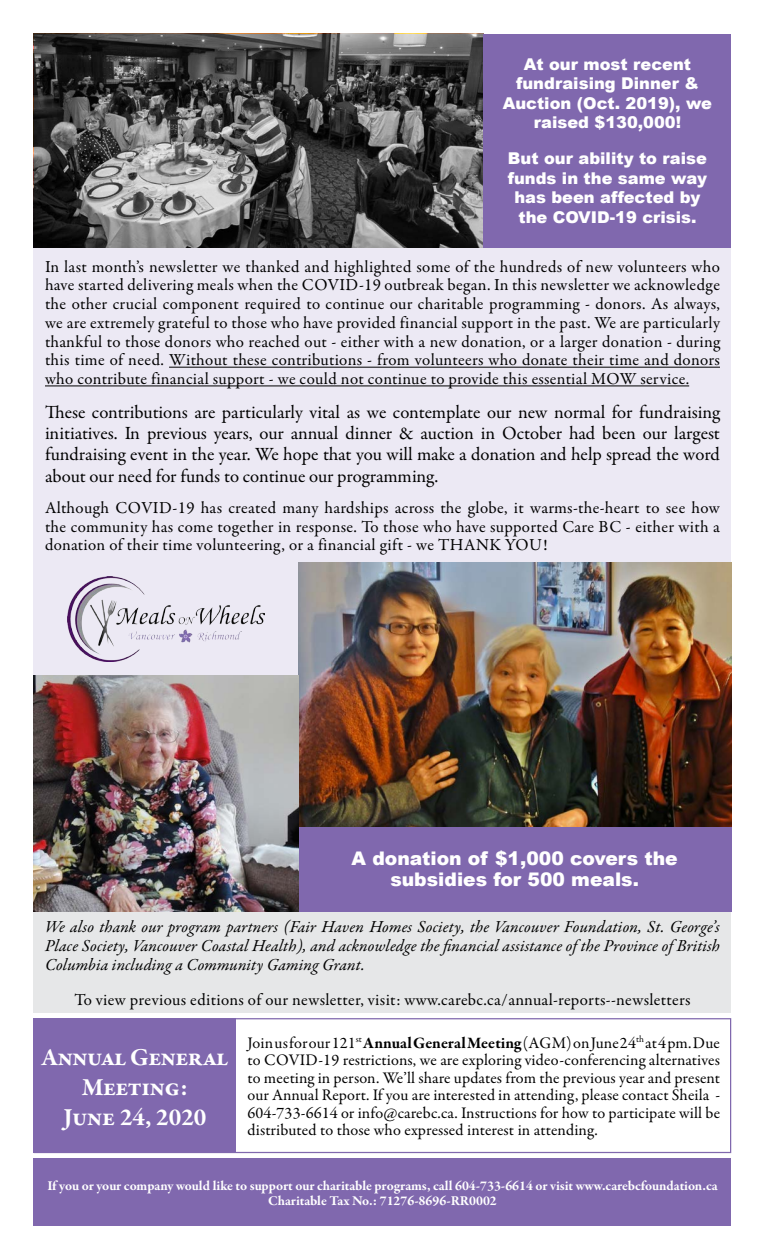
<style>
.page{position:relative;width:765px;height:1260px;background:#fff}
.page>*{position:absolute;margin:0;border:0;box-sizing:border-box;transform-origin:0 0}
.t1{font:700 25px/30px "Garamond Premr Pro";letter-spacing:-.02em;color:#fff;text-align:center}
.t2{font:18.75px/21.2px "Garamond Premr Pro";letter-spacing:-.005em;color:#000;text-align:justify}
.t3{font:900 18.75px/21.2px "Arial";color:#fff;text-align:center}
.t4{font:16.88px/18.8px "Garamond Premr Pro";letter-spacing:.02em;color:#000;text-align:justify}
.t5{font:italic 16.88px/18.8px "Garamond Premr Pro";letter-spacing:.005em;color:#000;text-align:justify}
.t6{font:16.25px/17.5px "Garamond Premr Pro";letter-spacing:.005em;color:#000;text-align:justify}
.t7{font:900 16.25px/19.5px "Arial";color:#fff;text-align:center}
.t8{font:700 13.75px/15px "Garamond Premr Pro";color:#fff;text-align:center}
.s1{font-weight:700}
</style>
<div class="page">
<div style="left:34px;top:900px;width:697px;height:112px;background:#e6e7e8"></div>
<div style="left:34px;top:1018px;width:697px;height:135px;border:1px solid #8068ae"></div>
<div style="left:34px;top:1018px;width:202px;height:135px;background:#8068ae"></div>
<div style="left:34px;top:248px;width:697px;height:663px;background:#ece9f4"></div>
<hr style="left:169px;top:367px;width:551px;height:1px;background:#000">
<hr style="left:45px;top:386px;width:644px;height:1px;background:#000">
<div style="left:34px;top:1159px;width:697px;height:67px;background:#8068ae"></div>
<div style="left:298px;top:827px;width:433px;height:84px;background:#8068ae"></div>
<img style="left:67px;top:576px;width:198px;height:85px">
<svg style="left:34px;top:34px;width:450px;height:214px;background:#525252"></svg>
<div style="left:484px;top:34px;width:247px;height:214px;background:#8068ae"></div>
<img style="left:298px;top:562px;width:433px;height:265px">
<img style="left:34px;top:675px;width:264px;height:236px">
<p class="t7" style="left:503px;top:54px;width:211px">At our most recent fundraising Dinner &amp;<br>Auction (Oct. 2019), we raised $130,000!</p>
<p class="t7" style="left:508px;top:148px;width:201px">But our ability to raise funds in the same way has been affected by the COVID-19 crisis.</p>
<p class="t4" style="left:45px;top:257px;width:677px">In last month’s newsletter we thanked and highlighted some of the hundreds of new volunteers who have started delivering meals when the COVID-19 outbreak began. In this newsletter we acknowledge the other crucial component required to continue our charitable programming - donors. As always, we are extremely grateful to those who have provided financial support in the past. We are particularly thankful to those donors who reached out - either with a new donation, or a larger donation - during this time of need. Without these contributions - from volunteers who donate their time and donors who contribute financial support - we could not continue to provide this essential MOW service.</p>
<p class="t2" style="left:45px;top:402px;width:677px">These contributions are particularly vital as we contemplate our new normal for fundraising initiatives. In previous years, our annual dinner &amp; auction in October had been our largest fundraising event in the year. We hope that you will make a donation and help spread the word about our need for funds to continue our programming.</p>
<p class="t4" style="left:45px;top:499px;width:676px">Although COVID-19 has created many hardships across the globe, it warms-the-heart to see how the community has come together in response. To those who have supported Care BC - either with a donation of their time volunteering, or a financial gift - we THANK YOU!</p>
<p class="t3" style="left:352px;top:847px;width:328px">A donation of $1,000 covers the subsidies for 500 meals.</p>
<p class="t5" style="left:45px;top:919px;width:677px">We also thank our program partners (Fair Haven Homes Society, the Vancouver Foundation, St. George’s Place Society, Vancouver Coastal Health), and acknowledge the financial assistance of the Province of British Columbia including a Community Gaming Grant.</p>
<p class="t4" style="left:74px;top:990px;width:618px">To view previous editions of our newsletter, visit: www.carebc.ca/annual-reports--newsletters</p>
<h1 class="t1" style="left:42px;top:1042px;width:188px">Annual General<br>Meeting:<br>June 24, 2020</h1>
<p class="t6" style="left:247px;top:1034px;width:474px">Join us for our 121<sup>st</sup><span class="s1">Annual General Meeting</span> (AGM) on June 24<sup>th</sup> at 4 pm. Due to COVID-19 restrictions, we are exploring video-conferencing alternatives to meeting in person. We’ll share updates from the previous year and present our Annual Report. If you are interested in attending, please contact Sheila - 604-733-6614 or info@carebc.ca. Instructions for how to participate will be distributed to those who expressed interest in attending.</p>
<p class="t8" style="left:47px;top:1178px;width:672px">If you or your company would like to support our charitable programs, call 604-733-6614 or visit www.carebcfoundation.ca<br>Charitable Tax No.: 71276-8696-RR0002</p>
</div>
